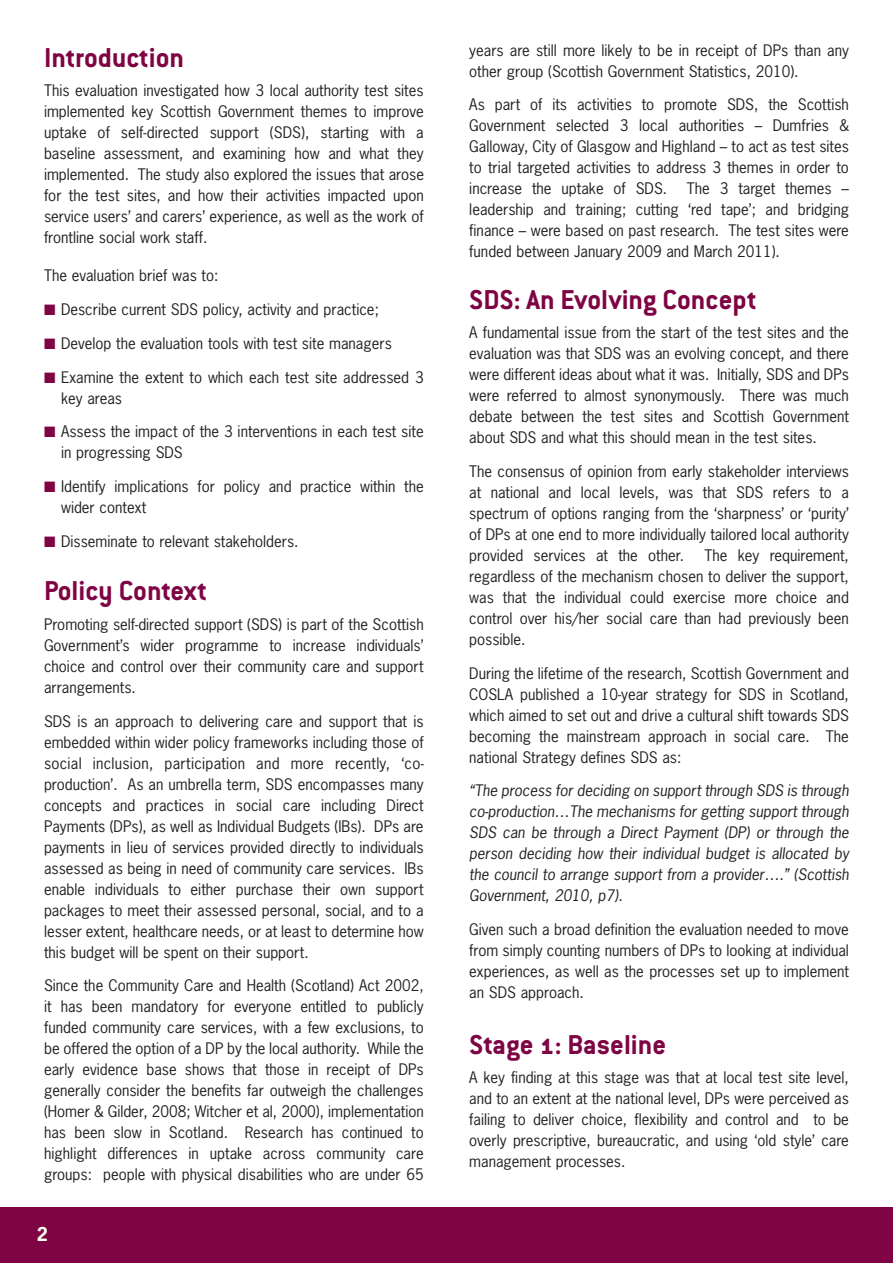
<style>
.page{position:relative;width:893px;height:1263px;background:#fff}
.page>*{position:absolute;margin:0;border:0;box-sizing:border-box;transform-origin:0 0}
.t1{font:700 30px "Conduit OSITC";color:#7e0443}
.t2{font:700 18px "News Gothic";color:#fffef2}
.t3{font:15px/21px "News Gothic";color:#231f20;text-align:justify}
.t4{font:italic 15px/21px "News Gothic";color:#231f20;text-align:justify}
.s1{color:#7e0443}
</style>
<div class="page">
<div style="left:0;top:1208px;width:893px;height:55px;background:#7e0443"></div>
<h1 class="t1" style="left:44px;top:45px;width:142px">Introduction</h1>
<p class="t3" style="left:44px;top:81px;width:382px">This evaluation investigated how 3 local authority test sites implemented key Scottish Government themes to improve uptake of self-directed support (SDS), starting with a baseline assessment, and examining how and what they implemented. The study also explored the issues that arose for the test sites, and how their activities impacted upon service users’ and carers’ experience, as well as the work of frontline social work staff.</p>
<p class="t3" style="left:44px;top:266px;width:176px">The evaluation brief was to:</p>
<p class="t3" style="left:44px;top:300px;width:336px"><span class="s1">■</span> Describe current SDS policy, activity and practice;</p>
<p class="t3" style="left:44px;top:334px;width:349px"><span class="s1">■</span> Develop the evaluation tools with test site managers</p>
<p class="t3" style="left:61px;top:368px;width:364px;text-indent:-17px"><span class="s1">■</span> Examine the extent to which each test site addressed 3 key areas</p>
<p class="t3" style="left:61px;top:422px;width:364px;text-indent:-17px"><span class="s1">■</span> Assess the impact of the 3 interventions in each test site in progressing SDS</p>
<p class="t3" style="left:61px;top:477px;width:364px;text-indent:-17px"><span class="s1">■</span> Identify implications for policy and practice within the wider context</p>
<p class="t3" style="left:44px;top:532px;width:256px"><span class="s1">■</span> Disseminate to relevant stakeholders.</p>
<h1 class="t1" style="left:44px;top:579px;width:165px">Policy Context</h1>
<p class="t3" style="left:44px;top:615px;width:381px">Promoting self-directed support (SDS) is part of the Scottish Government’s wider programme to increase individuals’ choice and control over their community care and support arrangements.</p>
<p class="t3" style="left:44px;top:712px;width:381px">SDS is an approach to delivering care and support that is embedded within wider policy frameworks including those of social inclusion, participation and more recently, ‘co&shy;production’. As an umbrella term, SDS encompasses many concepts and practices in social care including Direct Payments (DPs), as well as Individual Budgets (IBs). DPs are payments in lieu of services provided directly to individuals assessed as being in need of community care services. IBs enable individuals to either purchase their own support packages to meet their assessed personal, social, and to a lesser extent, healthcare needs, or at least to determine how this budget will be spent on their support.</p>
<p class="t3" style="left:44px;top:976px;width:381px">Since the Community Care and Health (Scotland) Act 2002, it has been mandatory for everyone entitled to publicly funded community care services, with a few exclusions, to be offered the option of a DP by the local authority. While the early evidence base shows that those in receipt of DPs generally consider the benefits far outweigh the challenges (Homer &amp; Gilder, 2008; Witcher et al, 2000), implementation has been slow in Scotland. Research has continued to highlight differences in uptake across community care groups: people with physical disabilities who are under 65</p>
<p class="t2" style="left:37px;top:1226px;width:13px">2</p>
<p class="t3" style="left:469px;top:41px;width:381px">years are still more likely to be in receipt of DPs than any other group (Scottish Government Statistics, 2010).</p>
<p class="t3" style="left:469px;top:96px;width:381px">As part of its activities to promote SDS, the Scottish Government selected 3 local authorities – Dumfries &amp; Galloway, City of Glasgow and Highland – to act as test sites to trial targeted activities to address 3 themes in order to increase the uptake of SDS.</p>
<p class="t3" style="left:469px;top:180px;width:381px;text-indent:218px">The 3 target themes – leadership and training; cutting ‘red tape’; and bridging finance – were based on past research. The test sites were funded between January 2009 and March 2011).</p>
<h1 class="t1" style="left:469px;top:287px;width:289px">SDS: An Evolving Concept</h1>
<p class="t3" style="left:469px;top:323px;width:381px">A fundamental issue from the start of the test sites and the evaluation was that SDS was an evolving concept, and there were different ideas about what it was. Initially, SDS and DPs were referred to almost synonymously. There was much debate between the test sites and Scottish Government about SDS and what this should mean in the test sites.</p>
<p class="t3" style="left:469px;top:462px;width:381px">The consensus of opinion from early stakeholder interviews at national and local levels, was that SDS refers to a spectrum of options ranging from the ‘sharpness’ or ‘purity’ of DPs at one end to more individually tailored local authority provided services at the other.</p>
<p class="t3" style="left:469px;top:546px;width:381px;text-indent:235px">The key requirement, regardless of the mechanism chosen to deliver the support, was that the individual could exercise more choice and control over his/her social care than had previously been possible.</p>
<p class="t3" style="left:469px;top:664px;width:381px">During the lifetime of the research, Scottish Government and COSLA published a 10-year strategy for SDS in Scotland, which aimed to set out and drive a cultural shift towards SDS becoming the mainstream approach in social care. The national Strategy defines SDS as:</p>
<p class="t4" style="left:469px;top:781px;width:381px">“The process for deciding on support through SDS is through co-production…The mechanisms for getting support through SDS can be through a Direct Payment (DP) or through the person deciding how their individual budget is allocated by the council to arrange support from a provider….” (Scottish Government, 2010, p7).</p>
<p class="t3" style="left:469px;top:920px;width:381px">Given such a broad definition the evaluation needed to move from simply counting numbers of DPs to looking at individual experiences, as well as the processes set up to implement an SDS approach.</p>
<h1 class="t1" style="left:469px;top:1032px;width:198px">Stage 1: Baseline</h1>
<p class="t3" style="left:469px;top:1068px;width:381px">A key finding at this stage was that at local test site level, and to an extent at the national level, DPs were perceived as failing to deliver choice, flexibility and control and to be overly prescriptive, bureaucratic, and using ‘old style’ care management processes.</p>
</div>
